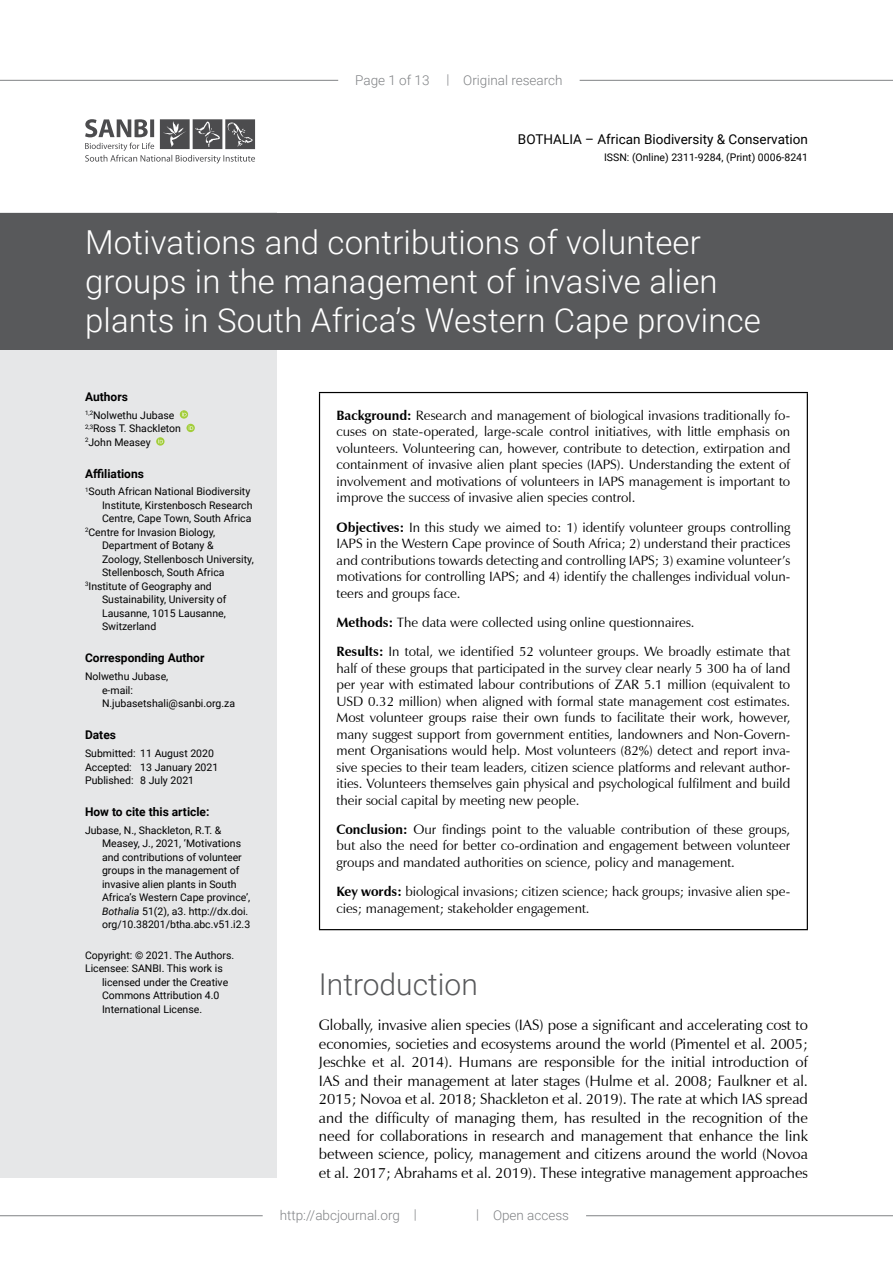
<style>
.page{position:relative;width:893px;height:1263px;background:#fff}
.page>*{position:absolute;margin:0;border:0;box-sizing:border-box;transform-origin:0 0}
.EF_article_heading{font:300 33px/39px "Roboto";letter-spacing:.005em;color:#fff}
.EF_heading_01{font:300 30px "Roboto";color:#58595b}
.EF_Paragraph_text{font:15px/18.5px "Zapf Humanist 601 BT";color:#000;text-align:justify}
.EF_Block_text{font:13.5px/16.5px "Zapf Humanist 601 BT";color:#000;text-align:justify}
.EF_footer_LEFT{font:300 13.5px "Roboto";color:#808285}
.t1{font:13.5px "Roboto";color:#000}
.EF_side_bar_heading{font:700 12px "Roboto";color:#000}
.EF_side_bar_info{font:10.5px/13.5px "Roboto";color:#000}
.EF_side_bar_info_Aut{font:10.5px "Roboto";color:#000}
.s1{font-style:italic}
.s2{font-weight:700}
</style>
<div class="page">
<svg style="left:85px;top:119px;width:170px;height:45px"></svg>
<hr style="left:0;top:1215px;width:893px;height:1px;background:#808285">
<div style="left:459px;top:1212px;width:127px;height:7px;background:#fff"></div>
<div style="left:417px;top:1186px;width:59px;height:34px;background:#fff"></div>
<div style="left:263px;top:1212px;width:171px;height:7px;background:#fff"></div>
<hr style="left:0;top:80px;width:893px;height:1px;background:#808285">
<div style="left:429px;top:77px;width:151px;height:7px;background:#fff"></div>
<div style="left:338px;top:77px;width:108px;height:7px;background:#fff"></div>
<hr style="left:319px;top:392px;width:489px;height:1px;background:#000">
<hr style="left:319px;top:393px;width:1px;height:536px;background:#000">
<hr style="left:807px;top:393px;width:1px;height:536px;background:#000">
<hr style="left:319px;top:929px;width:489px;height:1px;background:#000">
<div style="left:0;top:213px;width:276px;height:965px;background:#e6e7e8"></div>
<svg style="left:180px;top:410px;width:8px;height:9px"></svg>
<svg style="left:182px;top:412px;width:5px;height:4px"></svg>
<svg style="left:186px;top:424px;width:9px;height:8px"></svg>
<svg style="left:189px;top:425px;width:4px;height:5px"></svg>
<svg style="left:156px;top:437px;width:9px;height:9px"></svg>
<svg style="left:158px;top:439px;width:5px;height:4px"></svg>
<div style="left:0;top:213px;width:893px;height:136px;background:#58595b"></div>
<p class="EF_footer_LEFT" style="left:355px;top:71px;width:76px">Page 1 of 13</p>
<p class="EF_footer_LEFT" style="left:446px;top:71px;width:118px">| Original research</p>
<p class="t1" style="left:518px;top:130px;width:291px">BOTHALIA – African Biodiversity &amp; Conservation</p>
<p class="EF_side_bar_info" style="left:604px;top:150px;width:205px">ISSN: (Online) 2311-9284, (Print) 0006-8241</p>
<p class="EF_article_heading" style="left:85px;top:222px;width:677px">Motivations and contributions of volunteer groups in the management of invasive alien plants in South Africa’s Western Cape province</p>
<p class="EF_side_bar_heading" style="left:85px;top:388px;width:44px">Authors</p>
<p class="EF_side_bar_info_Aut" style="left:85px;top:408px;width:91px"><sup>1,2</sup>Nolwethu Jubase</p>
<p class="EF_side_bar_info_Aut" style="left:85px;top:421px;width:98px"><sup>2,3</sup>Ross T. Shackleton</p>
<p class="EF_side_bar_info_Aut" style="left:85px;top:435px;width:67px"><sup>2</sup>John Measey</p>
<p class="EF_side_bar_heading" style="left:85px;top:465px;width:60px">Affiliations</p>
<p class="EF_side_bar_info" style="left:102px;top:485px;width:152px;text-indent:-17px"><sup>1</sup>South African National Biodiversity<br>Institute, Kirstenbosch Research<br>Centre, Cape Town, South Africa</p>
<p class="EF_side_bar_info" style="left:102px;top:525px;width:153px;text-indent:-17px"><sup>2</sup>Centre for Invasion Biology,<br>Department of Botany &amp;<br>Zoology, Stellenbosch University,<br>Stellenbosch, South Africa</p>
<p class="EF_side_bar_info" style="left:102px;top:579px;width:126px;text-indent:-17px"><sup>3</sup>Institute of Geography and<br>Sustainability, University of<br>Lausanne, 1015 Lausanne,<br>Switzerland</p>
<p class="EF_side_bar_heading" style="left:85px;top:650px;width:121px">Corresponding Author</p>
<p class="EF_side_bar_info" style="left:102px;top:669px;width:135px;text-indent:-17px">Nolwethu Jubase,<br>e-mail:<br>N.jubasetshali@sanbi.org.za</p>
<p class="EF_side_bar_heading" style="left:85px;top:726px;width:32px">Dates</p>
<p class="EF_side_bar_info" style="left:85px;top:746px;width:130px">Submitted: 11 August 2020</p>
<p class="EF_side_bar_info" style="left:85px;top:760px;width:135px">Accepted: 13 January 2021</p>
<p class="EF_side_bar_info" style="left:85px;top:773px;width:111px">Published: 8 July 2021</p>
<p class="EF_side_bar_heading" style="left:85px;top:803px;width:126px">How to cite this article:</p>
<p class="EF_side_bar_info" style="left:102px;top:823px;width:150px;text-indent:-17px">Jubase, N., Shackleton, R.T. &amp;<br>Measey, J., 2021, ‘Motivations and contributions of volunteer groups in the management of invasive alien plants in South<br>Africa’s Western Cape province’,<br><span class="s1">Bothalia</span> 51(2), a3. http://dx.doi. org/10.38201/btha.abc.v51.i2.3</p>
<p class="EF_side_bar_info" style="left:85px;top:948px;width:151px">Copyright: © 2021. The Authors.</p>
<p class="EF_side_bar_info" style="left:102px;top:961px;width:128px;text-indent:-17px">Licensee: SANBI. This work is licensed under the Creative<br>Commons Attribution 4.0<br>International License.</p>
<p class="EF_Block_text" style="left:337px;top:407px;width:455px"><span class="s2">Background:</span> Research and management of biological invasions traditionally fo&shy;cuses on state-operated, large-scale control initiatives, with little emphasis on volunteers. Volunteering can, however, contribute to detection, extirpation and containment of invasive alien plant species (IAPS). Understanding the extent of involvement and motivations of volunteers in IAPS management is important to improve the success of invasive alien species control.</p>
<p class="EF_Block_text" style="left:337px;top:519px;width:455px"><span class="s2">Objectives:</span> In this study we aimed to: 1) identify volunteer groups controlling IAPS in the Western Cape province of South Africa; 2) understand their practices and contributions towards detecting and controlling IAPS; 3) examine volunteer’s motivations for controlling IAPS; and 4) identify the challenges individual volun&shy;teers and groups face.</p>
<p class="EF_Block_text" style="left:337px;top:614px;width:360px"><span class="s2">Methods:</span> The data were collected using online questionnaires.</p>
<p class="EF_Block_text" style="left:337px;top:643px;width:455px"><span class="s2">Results:</span> In total, we identified 52 volunteer groups. We broadly estimate that half of these groups that participated in the survey clear nearly 5 300 ha of land per year with estimated labour contributions of ZAR 5.1 million (equivalent to USD 0.32 million) when aligned with formal state management cost estimates.<br>Most volunteer groups raise their own funds to facilitate their work, however, many suggest support from government entities, landowners and Non-Govern&shy;ment Organisations would help. Most volunteers (82%) detect and report inva&shy;sive species to their team leaders, citizen science platforms and relevant author&shy;ities. Volunteers themselves gain physical and psychological fulfilment and build their social capital by meeting new people.</p>
<p class="EF_Block_text" style="left:337px;top:821px;width:455px"><span class="s2">Conclusion:</span> Our findings point to the valuable contribution of these groups, but also the need for better co-ordination and engagement between volunteer groups and mandated authorities on science, policy and management.</p>
<p class="EF_Block_text" style="left:337px;top:883px;width:455px"><span class="s2">Key words:</span> biological invasions; citizen science; hack groups; invasive alien spe&shy;cies; management; stakeholder engagement.</p>
<p class="EF_heading_01" style="left:319px;top:963px;width:160px">Introduction</p>
<p class="EF_Paragraph_text" style="left:319px;top:1016px;width:491px">Globally, invasive alien species (IAS) pose a significant and accelerating cost to economies, societies and ecosystems around the world (Pimentel et al. 2005; Jeschke et al. 2014). Humans are responsible for the initial introduction of IAS and their management at later stages (Hulme et al. 2008; Faulkner et al.<br>2015; Novoa et al. 2018; Shackleton et al. 2019). The rate at which IAS spread and the difficulty of managing them, has resulted in the recognition of the need for collaborations in research and management that enhance the link between science, policy, management and citizens around the world (Novoa et al. 2017; Abrahams et al. 2019). These integrative management approaches</p>
<p class="EF_footer_LEFT" style="left:280px;top:1206px;width:139px">http://abcjournal.org |</p>
<p class="EF_footer_LEFT" style="left:476px;top:1206px;width:94px">| Open access</p>
</div>
